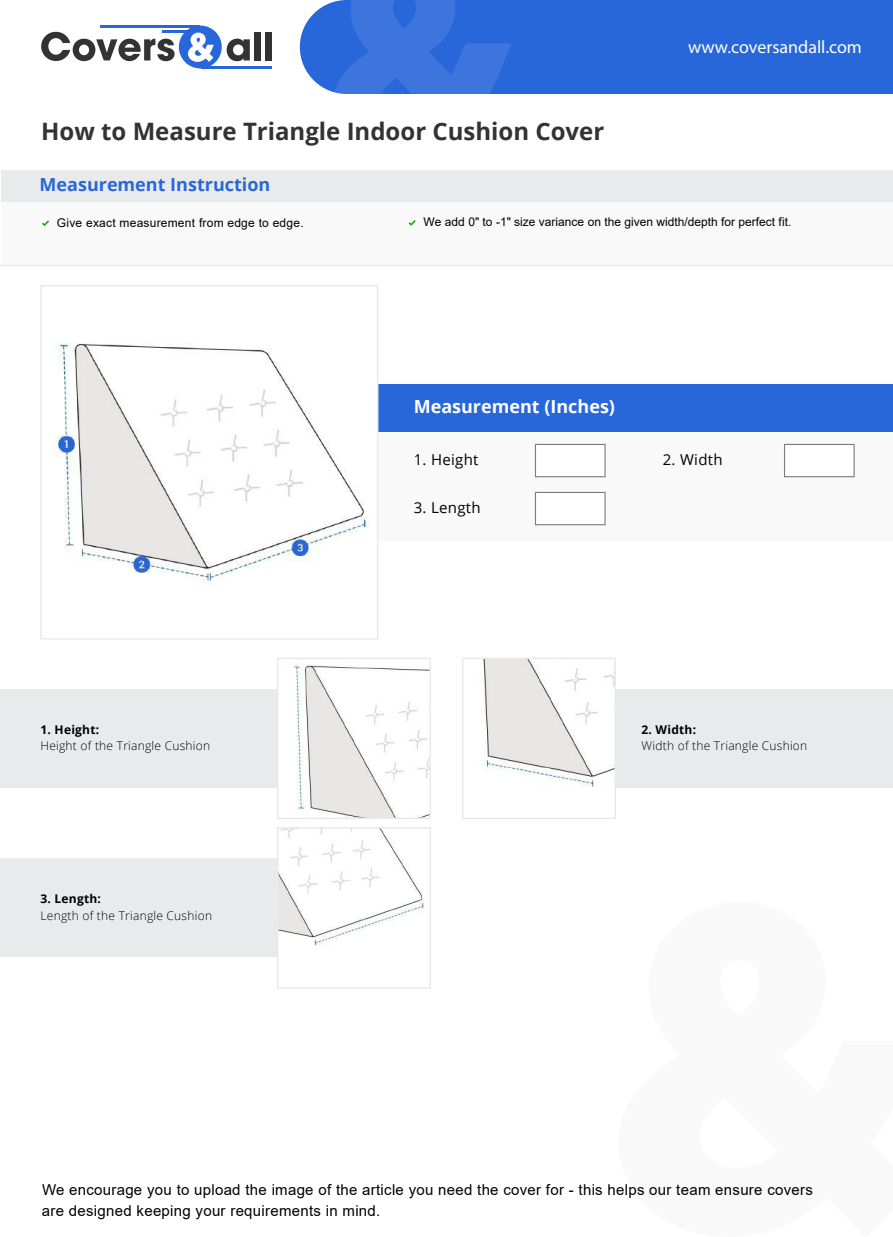
<style>
.page{position:relative;width:893px;height:1237px;background:#fff}
.page>*{position:absolute;margin:0;border:0;box-sizing:border-box;transform-origin:0 0}
.t1{font:700 24px "Open Sans";color:#333}
.t2{font:700 18px "Open Sans";color:#2867d9}
.t3{font:18px "Myriad Pro";color:#fff}
.t4{font:700 18px "Open Sans";color:#fff}
.t5{font:15px/21px "Arial";letter-spacing:.02em;color:#000}
.t6{font:15px "Open Sans";letter-spacing:.02em;color:#000}
.t7{font:300 12px "Open Sans";letter-spacing:.02em;color:#000}
.t8{font:12px "Arial";color:#000}
.t9{font:12px "Arial";letter-spacing:.02em;color:#000}
.t10{font:700 12px "Open Sans";letter-spacing:.02em;color:#000}
</style>
<div class="page">
<div style="left:0;top:689px;width:293px;height:98px;background:#e9eaeb"></div>
<img style="left:280px;top:662px;width:148px;height:154px">
<svg style="left:309px;top:810px;width:34px;height:6px"></svg>
<div style="left:277px;top:657px;width:154px;height:162px;border:2px solid #eaeaea"></div>
<div style="left:600px;top:689px;width:293px;height:98px;background:#e9eaeb"></div>
<img style="left:482px;top:660px;width:131px;height:127px">
<svg style="left:594px;top:769px;width:19px;height:18px"></svg>
<div style="left:462px;top:657px;width:154px;height:162px;border:2px solid #eaeaea"></div>
<div style="left:0;top:859px;width:293px;height:98px;background:#e9eaeb"></div>
<img style="left:280px;top:830px;width:144px;height:127px">
<svg style="left:280px;top:830px;width:34px;height:121px"></svg>
<div style="left:277px;top:827px;width:154px;height:161px;border:2px solid #eaeaea"></div>
<div style="left:300px;top:0;width:593px;height:94px;background:#2867d9"></div>
<svg style="left:333px;top:0;width:179px;height:94px;background:#356fda"></svg>
<svg style="left:41px;top:32px;width:134px;height:29px"></svg>
<svg style="left:227px;top:39px;width:23px;height:22px"></svg>
<div style="left:254px;top:32px;width:7px;height:28px;background:#333"></div>
<div style="left:265px;top:32px;width:7px;height:28px;background:#333"></div>
<hr style="left:101px;top:26px;width:99px;height:2px;background:#2867d9">
<hr style="left:162px;top:31px;width:38px;height:2px;background:#2867d9">
<hr style="left:201px;top:66px;width:71px;height:2px;background:#2867d9">
<div style="left:179px;top:26px;width:43px;height:42px;background:#2867d9;border-radius:50%"></div>
<svg style="left:188px;top:33px;width:26px;height:29px"></svg>
<div style="left:328px;top:384px;width:565px;height:156px;background:#f9f9f9"></div>
<div style="left:328px;top:384px;width:565px;height:48px;background:#2867d9"></div>
<div style="left:535px;top:444px;width:71px;height:33px;background:#fff;border:1px solid #7c7c7c"></div>
<div style="left:784px;top:444px;width:71px;height:33px;background:#fff;border:1px solid #7c7c7c"></div>
<div style="left:535px;top:492px;width:71px;height:33px;background:#fff;border:1px solid #7c7c7c"></div>
<img style="left:52px;top:343px;width:323px;height:242px">
<div style="left:40px;top:285px;width:338px;height:355px;border:2px solid #eaeaea"></div>
<div style="left:2px;top:170px;width:891px;height:32px;background:#e9eaeb"></div>
<div style="left:2px;top:202px;width:891px;height:64px;background:#f9f9f9"></div>
<svg style="left:409px;top:220px;width:7px;height:6px"></svg>
<svg style="left:42px;top:220px;width:7px;height:6px"></svg>
<hr style="left:0;top:265px;width:893px;height:1px;background:#eaeaea">
<p class="t3" style="left:688px;top:36px;width:175px">www.coversandall.com</p>
<h1 class="t1" style="left:41px;top:115px;width:565px">How to Measure Triangle Indoor Cushion Cover</h1>
<p class="t2" style="left:40px;top:172px;width:232px">Measurement Instruction</p>
<p class="t9" style="left:57px;top:214px;width:248px">Give exact measurement from edge to edge.</p>
<p class="t8" style="left:424px;top:214px;width:369px">We add 0" to -1" size variance on the given width/depth for perfect fit.</p>
<p class="t10" style="left:40px;top:721px;width:60px">1. Height:</p>
<p class="t7" style="left:41px;top:737px;width:171px">Height of the Triangle Cushion</p>
<p class="t10" style="left:40px;top:890px;width:62px">3. Length:</p>
<p class="t7" style="left:40px;top:907px;width:173px">Length of the Triangle Cushion</p>
<p class="t4" style="left:414px;top:394px;width:203px">Measurement (Inches)</p>
<p class="t6" style="left:414px;top:449px;width:66px">1. Height</p>
<p class="t6" style="left:663px;top:449px;width:61px">2. Width</p>
<p class="t6" style="left:414px;top:497px;width:68px">3. Length</p>
<p class="t10" style="left:641px;top:721px;width:56px">2. Width:</p>
<p class="t7" style="left:641px;top:737px;width:167px">Width of the Triangle Cushion</p>
<p class="t5" style="left:42px;top:1179px;width:772px">We encourage you to upload the image of the article you need the cover for - this helps our team ensure covers are designed keeping your requirements in mind.</p>
</div>
